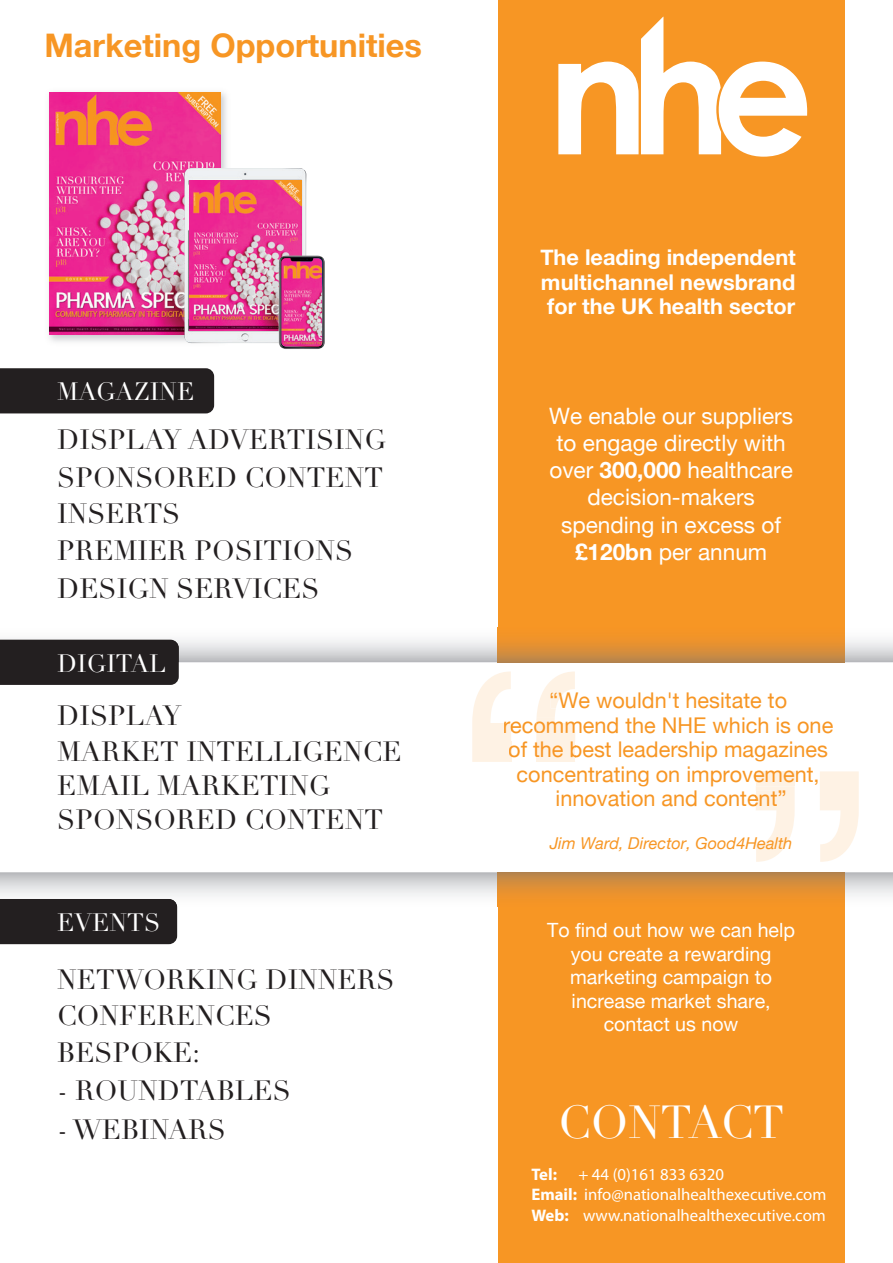
<style>
.page{position:relative;width:893px;height:1263px;background:#fff}
.page>*{position:absolute;margin:0;border:0;box-sizing:border-box;transform-origin:0 0}
.t1{font:45.15px "Didot";color:#fff}
.t2{font:700 32.4px "Helvetica Neue";color:#f79624}
.t3{font:27.3px/34.7px "Didot";color:#231f20}
.t4{font:24.6px "Didot";color:#fff}
.t5{font:22.65px/27.2px "Helvetica Neue";color:#fff;text-align:center}
.t6{font:700 21.75px/24.3px "Helvetica Neue";color:#fff;text-align:justify}
.t7{font:21.6px/24.6px "Helvetica Neue";color:#f79624;text-align:center}
.t8{font:21.6px/24.6px "Helvetica Neue";color:#f79524;text-align:center}
.t9{font:19.65px/23.5px "Helvetica Neue";color:#fff;text-align:center}
.t10{font:16.8px/20.1px "Myriad Pro";color:#fff}
.t11{font:700 16.8px "Myriad Pro";color:#fff}
.t12{font:italic 16.35px "Helvetica Neue";color:#f79624}
.s1{font-weight:700}
</style>
<div class="page">
<img style="left:49px;top:92px;width:178px;height:252px">
<img style="left:49px;top:93px;width:171px;height:242px">
<img style="left:184px;top:168px;width:122px;height:175px">
<img style="left:189px;top:181px;width:113px;height:150px">
<img style="left:279px;top:256px;width:46px;height:93px">
<img style="left:281px;top:258px;width:41px;height:88px">
<div style="left:498px;top:0;width:346px;height:662px;background:#f79624"></div>
<div style="left:498px;top:872px;width:346px;height:391px;background:#f79624"></div>
<div style="left:0;top:368px;width:214px;height:45px;background:#231f20"></div>
<div style="left:0;top:907px;width:177px;height:37px;background:#231f20"></div>
<div style="left:0;top:662px;width:179px;height:23px;background:#231f20"></div>
<img style="left:0;top:628px;width:893px;height:34px">
<img style="left:498px;top:628px;width:346px;height:34px">
<div style="left:0;top:640px;width:179px;height:22px;background:#231f20"></div>
<img style="left:0;top:872px;width:893px;height:35px">
<img style="left:498px;top:872px;width:346px;height:35px">
<img style="left:0;top:899px;width:177px;height:8px">
<svg style="left:536px;top:671px;width:39px;height:70px"></svg>
<div style="left:536px;top:741px;width:39px;height:21px;background:#fef2e4"></div>
<svg style="left:472px;top:671px;width:39px;height:91px"></svg>
<div style="left:504px;top:723px;width:7px;height:10px;background:#fef2e4"></div>
<hr style="left:509px;top:741px;width:2px;height:21px;background:#fef2e4">
<svg style="left:756px;top:771px;width:103px;height:91px"></svg>
<div style="left:756px;top:771px;width:39px;height:15px;background:#fef2e4"></div>
<div style="left:756px;top:791px;width:29px;height:15px;background:#fef2e4"></div>
<svg style="left:558px;top:17px;width:249px;height:140px"></svg>
<p class="t2" style="left:44px;top:20px;width:379px">Marketing Opportunities</p>
<p class="t4" style="left:57px;top:377px;width:139px">MAGAZINE</p>
<p class="t3" style="left:57px;top:421px;width:330px;line-height:37.8px">DISPLAY ADVERTISING<br>SPONSORED CONTENT</p>
<p class="t3" style="left:57px;top:496px;width:125px">INSERTS</p>
<p class="t3" style="left:57px;top:534px;width:297px">PREMIER POSITIONS</p>
<p class="t3" style="left:57px;top:572px;width:264px">DESIGN SERVICES</p>
<p class="t4" style="left:57px;top:648px;width:110px">DIGITAL</p>
<p class="t3" style="left:57px;top:699px;width:346px">DISPLAY<br>MARKET INTELLIGENCE<br>EMAIL MARKETING<br>SPONSORED CONTENT</p>
<p class="t4" style="left:57px;top:907px;width:105px">EVENTS</p>
<p class="t3" style="left:57px;top:962px;width:339px;line-height:36.6px">NETWORKING DINNERS<br>CONFERENCES<br>BESPOKE:</p>
<p class="t3" style="left:58px;top:1074px;width:235px">- ROUNDTABLES</p>
<p class="t3" style="left:58px;top:1113px;width:170px">- WEBINARS</p>
<p class="t6" style="left:540px;top:246px;width:257px">The leading independent multichannel newsbrand for the UK health sector</p>
<p class="t5" style="left:549px;top:404px;width:245px">We enable our suppliers to engage directly with over <span class="s1">300,000</span> healthcare decision-makers spending in excess of <span class="s1">£120bn</span> per annum</p>
<p class="t7" style="left:503px;top:689px;width:332px">“We wouldn't hesitate to recommend the NHE which is one of the best leadership magazines</p>
<p class="t8" style="left:517px;top:763px;width:305px">concentrating on improvement, innovation and content”</p>
<p class="t12" style="left:550px;top:831px;width:244px">Jim Ward, Director, Good4Health</p>
<p class="t9" style="left:547px;top:919px;width:249px">To find out how we can help you create a rewarding marketing campaign to increase market share, contact us now</p>
<h1 class="t1" style="left:558px;top:1095px;width:228px">CONTACT</h1>
<p class="t11" style="left:531px;top:1164px;width:27px">Tel:</p>
<p class="t10" style="left:531px;top:1164px;width:296px;text-indent:47px">+ 44 (0)161 833 6320<br><span class="s1">Email:</span> info@nationalhealthexecutive.com<br><span class="s1">Web:</span> www.nationalhealthexecutive.com</p>
</div>
